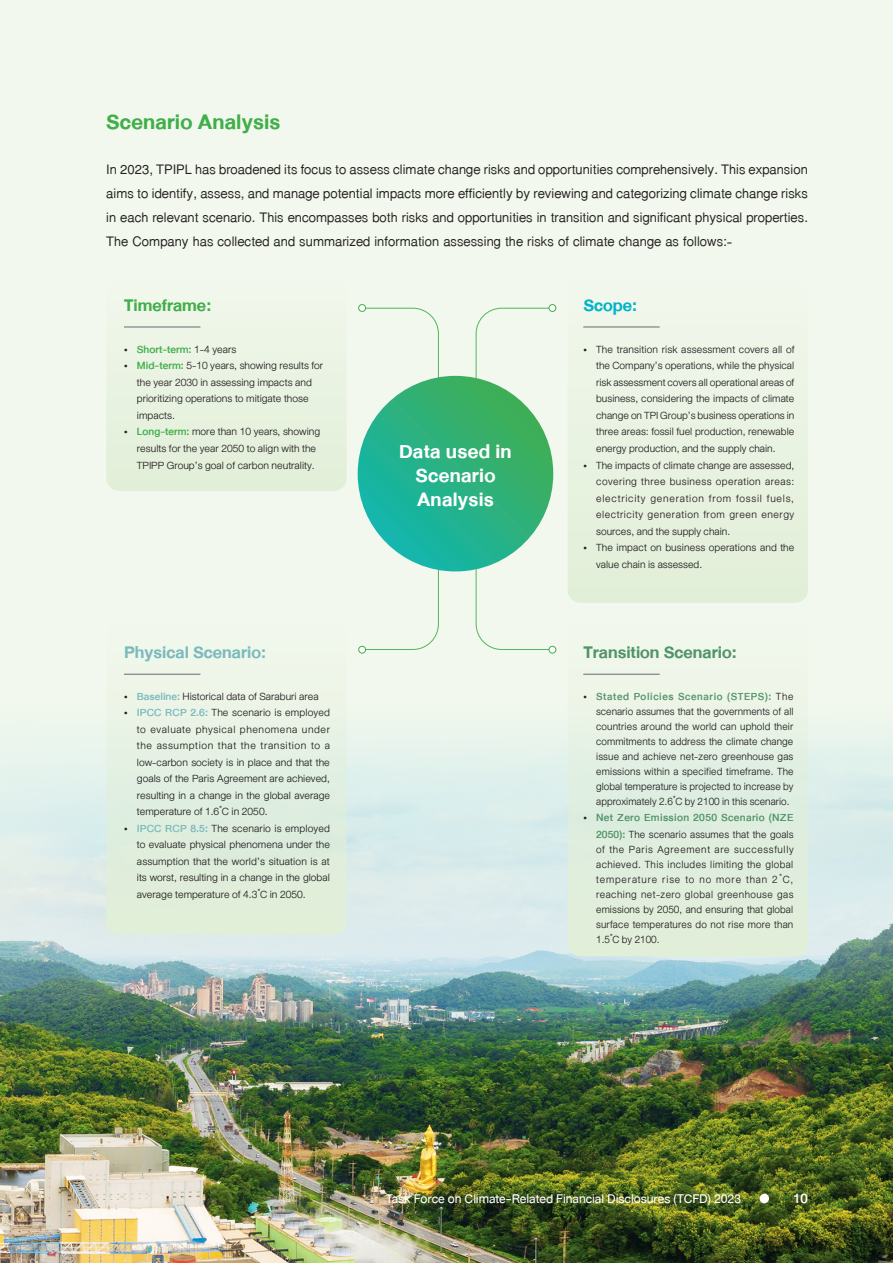
<style>
.page{position:relative;width:893px;height:1263px;background:#f2f8ed}
.page>*{position:absolute;margin:0;border:0;box-sizing:border-box;transform-origin:0 0}
.t1{font:700 30px "DB Heavent";letter-spacing:.005em;color:#40ae49}
.sub_title{font:700 27.6px/24.2px "DB Heavent";letter-spacing:.01em;color:#fff;text-align:center}
.Body{font:700 24px "DB Heavent";color:#529469}
.Body-2{font:700 24px "DB Heavent";color:#7ababd}
.Body-3{font:700 24px "DB Heavent";color:#40ae49}
.Body-4{font:700 24px "DB Heavent";color:#00b3c9}
.Body-5{font:22.5px/24px "DB Thai Text X";color:#231f20;text-align:justify}
.t2{font:500 19.5px "DB Heavent";color:#fff}
.BODY{font:18px "DB Heavent";letter-spacing:-.005em;color:#fff}
.Body-6{font:300 15px/16.5px "DB Heaventt";color:#231f20;text-align:justify}
.Body-7{font:500 15px/16.5px "DB Heavent";letter-spacing:.02em;color:#529469;text-align:right}
.Body-8{font:500 15px "DB Heavent";color:#40ae49}
.s1{font-family:"DB Heaventt";font-weight:300;color:#231f20}
.s2{font-family:"DB Heavent";font-weight:500;color:#40ae49}
.s3{font-family:"DB Heavent";font-weight:500;color:#7ababd}
.s4{font-family:"DB Heavent";font-weight:500;color:#529469}
</style>
<div class="page">
<img style="left:0;top:442px;width:893px;height:821px">
<div style="left:568px;top:280px;width:240px;height:323px;background:#e9f3e2;border-radius:13px"></div>
<div style="left:106px;top:280px;width:241px;height:211px;background:#e9f3e2;border-radius:13px"></div>
<svg style="left:476px;top:308px;width:75px;height:133px"></svg>
<div style="left:549px;top:305px;width:7px;height:6px;background:#fff;border-radius:50%"></div>
<div style="left:549px;top:304px;width:7px;height:8px;border:1px solid #40ae49;border-radius:50%"></div>
<svg style="left:476px;top:517px;width:76px;height:133px"></svg>
<div style="left:549px;top:646px;width:7px;height:7px;background:#fff;border-radius:50%"></div>
<div style="left:549px;top:646px;width:7px;height:7px;border:1px solid #40ae49;border-radius:50%"></div>
<svg style="left:359px;top:305px;width:80px;height:136px"></svg>
<div style="left:358px;top:304px;width:8px;height:8px;border:1px solid #40ae49;border-radius:50%"></div>
<svg style="left:363px;top:517px;width:76px;height:133px"></svg>
<div style="left:359px;top:646px;width:6px;height:7px;background:#fff;border-radius:50%"></div>
<div style="left:358px;top:646px;width:8px;height:7px;border:1px solid #40ae49;border-radius:50%"></div>
<svg style="left:358px;top:376px;width:195px;height:195px"></svg>
<hr style="left:124px;top:327px;width:76px;height:1px;background:#57585a">
<hr style="left:584px;top:327px;width:75px;height:1px;background:#57585a">
<div style="left:106px;top:623px;width:241px;height:311px;background:linear-gradient(to right,#e6f1e2,#e5f1e2);border-radius:13px"></div>
<div style="left:568px;top:623px;width:240px;height:333px;background:linear-gradient(to right,#e4f1e2,#e5f1e2);border-radius:13px"></div>
<hr style="left:124px;top:674px;width:76px;height:1px;background:#57585a">
<hr style="left:584px;top:674px;width:75px;height:1px;background:#57585a">
<div style="left:760px;top:1194px;width:9px;height:9px;background:#fff;border-radius:50%"></div>
<p class="t1" style="left:106px;top:104px;width:176px">Scenario Analysis</p>
<p class="Body-5" style="left:106px;top:159px;width:703px">In 2023, TPIPL has broadened its focus to assess climate change risks and opportunities comprehensively. This expansion aims to identify, assess, and manage potential impacts more efficiently by reviewing and categorizing climate change risks in each relevant scenario. This encompasses both risks and opportunities in transition and significant physical properties.<br>The Company has collected and summarized information assessing the risks of climate change as follows:-</p>
<p class="Body-3" style="left:124px;top:291px;width:89px">Timeframe:</p>
<p class="Body-8" style="left:124px;top:341px;width:114px"><span class="s1">•</span> Short-term: <span class="s1">1-4 years</span></p>
<p class="Body-6" style="left:137px;top:358px;width:188px;text-align:left;text-indent:-13px">• <span class="s2">Mid-term:</span> 5-10 years, showing results for the year 2030 in assessing impacts and prioritizing operations to mitigate those impacts.</p>
<p class="Body-6" style="left:124px;top:424px;width:198px;text-align:center">• <span class="s2">Long-term:</span> more than 10 years, showing results for the year 2050 to align with the<br>TPIPP Group’s goal of carbon neutrality.</p>
<p class="Body-2" style="left:124px;top:638px;width:143px">Physical Scenario:</p>
<p class="Body-6" style="left:124px;top:688px;width:196px">• <span class="s3">Baseline:</span> Historical data of Saraburi area</p>
<p class="Body-6" style="left:137px;top:704px;width:195px;text-indent:-13px">• <span class="s3">IPCC RCP 2.6:</span> The scenario is employed to evaluate physical phenomena under the assumption that the transition to a low-carbon society is in place and that the goals of the Paris Agreement are achieved, resulting in a change in the global average temperature of 1.6 ํC in 2050.</p>
<p class="Body-6" style="left:137px;top:820px;width:195px;text-indent:-13px">• <span class="s3">IPCC RCP 8.5:</span> The scenario is employed to evaluate physical phenomena under the assumption that the world’s situation is at its worst, resulting in a change in the global average temperature of 4.3 ํC in 2050.</p>
<p class="sub_title" style="left:399px;top:439px;width:114px">Data used in<br>Scenario</p>
<p class="sub_title" style="left:417px;top:488px;width:78px">Analysis</p>
<p class="Body-4" style="left:583px;top:291px;width:55px">Scope:</p>
<p class="Body-6" style="left:596px;top:341px;width:200px;text-indent:-13px">• The transition risk assessment covers all of the Company’s operations, while the physical risk assessment covers all operational areas of business, considering the impacts of climate change on TPI Group’s business operations in three areas: fossil fuel production, renewable energy production, and the supply chain.</p>
<p class="Body-6" style="left:596px;top:457px;width:200px;text-indent:-13px">• The impacts of climate change are assessed, covering three business operation areas: electricity generation from fossil fuels, electricity generation from green energy sources, and the supply chain.</p>
<p class="Body-6" style="left:596px;top:539px;width:200px;text-indent:-13px">• The impact on business operations and the value chain is assessed.</p>
<p class="Body" style="left:583px;top:638px;width:155px">Transition Scenario:</p>
<p class="Body-6" style="left:596px;top:689px;width:199px;line-height:15px;text-indent:-13px">• <span class="s4">Stated Policies Scenario (STEPS):</span> The scenario assumes that the governments of all countries around the world can uphold their commitments to address the climate change issue and achieve net-zero greenhouse gas emissions within a specified timeframe. The global temperature is projected to increase by approximately 2.6 ํC by 2100 in this scenario.</p>
<p class="Body-7" style="left:583px;top:809px;width:212px"><span class="s1">•</span> Net Zero Emission 2050 Scenario (NZE<br>2050): <span class="s1">The scenario assumes that the goals</span></p>
<p class="Body-6" style="left:596px;top:842px;width:199px;line-height:15px">of the Paris Agreement are successfully achieved. This includes limiting the global temperature rise to no more than 2 ํC, reaching net-zero global greenhouse gas emissions by 2050, and ensuring that global surface temperatures do not rise more than 1.5 ํC by 2100.</p>
<p class="BODY" style="left:386px;top:1189px;width:357px">Task Force on Climate-Related Financial Disclosures (TCFD) 2023</p>
<p class="t2" style="left:793px;top:1187px;width:16px">10</p>
</div>
